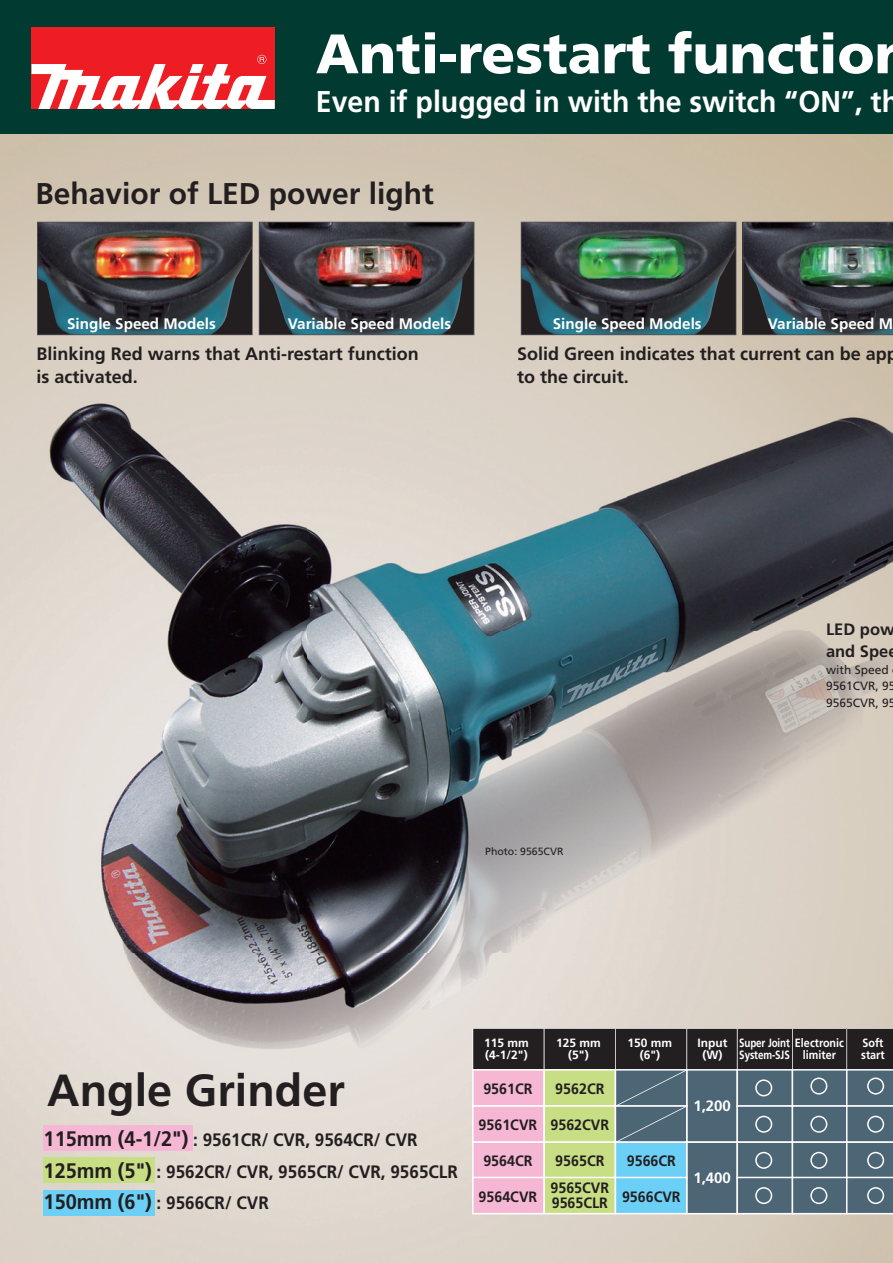
<style>
.page{position:relative;width:893px;height:1263px;background:#fff}
.page>*{position:absolute;margin:0;border:0;box-sizing:border-box;transform-origin:0 0}
.t1{font:900 55.5px "Frutiger";color:#fff}
.t2{font:700 45px "Frutiger";color:#231f20}
.t3{font:700 30px "Frutiger";color:#fff;scale:.95 1}
.t4{font:700 30px "Frutiger";color:#231f20}
.t5{font:700 18px/22.8px "Frutiger";color:#231f20}
.t6{font:700 18px/31.5px "Frutiger";color:#231f20;scale:.95 1}
.t7{font:700 16.5px/22.5px "Frutiger";color:#231f20}
.t8{font:700 15.15px "Frutiger";color:#fff}
.t9{font:700 15px/27px "Frutiger";color:#231f20;text-align:center;scale:.95 1}
.t10{font:700 15px "Frutiger";color:#fff}
.t11{font:700 12px/12px "Frutiger";color:#fff;text-align:center}
.t12{font:700 12px/12px "Frutiger";color:#fff;scale:.82 1}
.t13{font:12px/16.5px "Frutiger";color:#231f20}
.t14{font:700 12px/12px "Frutiger";color:#fff;scale:.9 1}
.t15{font:10.5px "Frutiger";color:#231f20}
.s1{font-size:21px}
</style>
<div class="page">
<img style="left:0;top:133px;width:893px;height:1130px">
<div style="left:0;top:0;width:893px;height:133px;background:#003a31"></div>
<svg style="left:472px;top:1028px;width:421px;height:186px;background:#768183"></svg>
<img style="left:37px;top:222px;width:216px;height:113px">
<img style="left:259px;top:222px;width:215px;height:113px">
<img style="left:521px;top:222px;width:215px;height:113px">
<img style="left:742px;top:222px;width:151px;height:113px">
<div style="left:31px;top:28px;width:244px;height:81px;background:#ee1d23"></div>
<svg style="left:31px;top:55px;width:244px;height:54px"></svg>
<div style="left:44px;top:1125px;width:149px;height:25px;background:#f6b7d4"></div>
<div style="left:44px;top:1157px;width:111px;height:26px;background:#c8de84"></div>
<div style="left:44px;top:1190px;width:111px;height:25px;background:#6bcff6"></div>
<h1 class="t1" style="left:316px;top:20px;width:560px">Anti-restart functio</h1>
<h3 class="t3" style="left:316px;top:84px;width:615px">Even if plugged in with the switch “ON”, th</h3>
<h3 class="t4" style="left:35px;top:175px;width:400px">Behavior of LED power light</h3>
<p class="t8" style="left:67px;top:315px;width:150px">Single Speed Models</p>
<p class="t8" style="left:288px;top:315px;width:165px">Variable Speed Models</p>
<p class="t8" style="left:553px;top:315px;width:150px">Single Speed Models</p>
<p class="t8" style="left:768px;top:315px;width:127px">Variable Speed M</p>
<p class="t5" style="left:37px;top:342px;width:384px">Blinking Red warns that Anti-restart function is activated.</p>
<p class="t5" style="left:517px;top:342px;width:382px">Solid Green indicates that current can be app to the circuit.</p>
<p class="t15" style="left:485px;top:845px;width:80px">Photo: 9565CVR</p>
<p class="t7" style="left:826px;top:617px;width:73px">LED pow and Spee</p>
<p class="t13" style="left:826px;top:661px;width:71px">with Speed<br>9561CVR, 95<br>9565CVR, 95</p>
<h2 class="t2" style="left:47px;top:1064px;width:299px">Angle Grinder</h2>
<p class="t6" style="left:44px;top:1124px;width:438px"><span class="s1">115mm (4-1/2")</span> : 9561CR/ CVR, 9564CR/ CVR<br><span class="s1">125mm (5")</span> : 9562CR/ CVR, 9565CR/ CVR, 9565CLR<br><span class="s1">150mm (6")</span> : 9566CR/ CVR</p>
<p class="t11" style="left:484px;top:1037px;width:46px;text-align:left">115 mm (4-1/2")</p>
<p class="t11" style="left:556px;top:1037px;width:46px">125 mm (5")</p>
<p class="t11" style="left:628px;top:1037px;width:46px">150 mm (6")</p>
<p class="t12" style="left:739px;top:1037px;width:129px">Super Joint Electronic<br>System-SJS</p>
<p class="t11" style="left:698px;top:1037px;width:31px">Input (W)</p>
<p class="t10" style="left:693px;top:1097px;width:39px">1,200</p>
<p class="t14" style="left:803px;top:1049px;width:38px">limiter</p>
<p class="t9" style="left:483px;top:1075px;width:53px">9561CR</p>
<p class="t9" style="left:479px;top:1111px;width:63px">9561CVR</p>
<p class="t9" style="left:483px;top:1147px;width:53px">9564CR</p>
<p class="t9" style="left:479px;top:1183px;width:63px">9564CVR</p>
<p class="t9" style="left:555px;top:1075px;width:53px">9562CR</p>
<p class="t9" style="left:551px;top:1111px;width:63px">9562CVR</p>
<p class="t9" style="left:551px;top:1147px;width:63px">9565CR<br>9565CVR</p>
<p class="t9" style="left:552px;top:1189px;width:61px">9565CLR</p>
<p class="t9" style="left:627px;top:1147px;width:53px">9566CR</p>
<p class="t9" style="left:622px;top:1183px;width:63px">9566CVR</p>
<p class="t10" style="left:693px;top:1169px;width:39px">1,400</p>
<p class="t14" style="left:861px;top:1037px;width:28px">Soft start</p>
</div>
